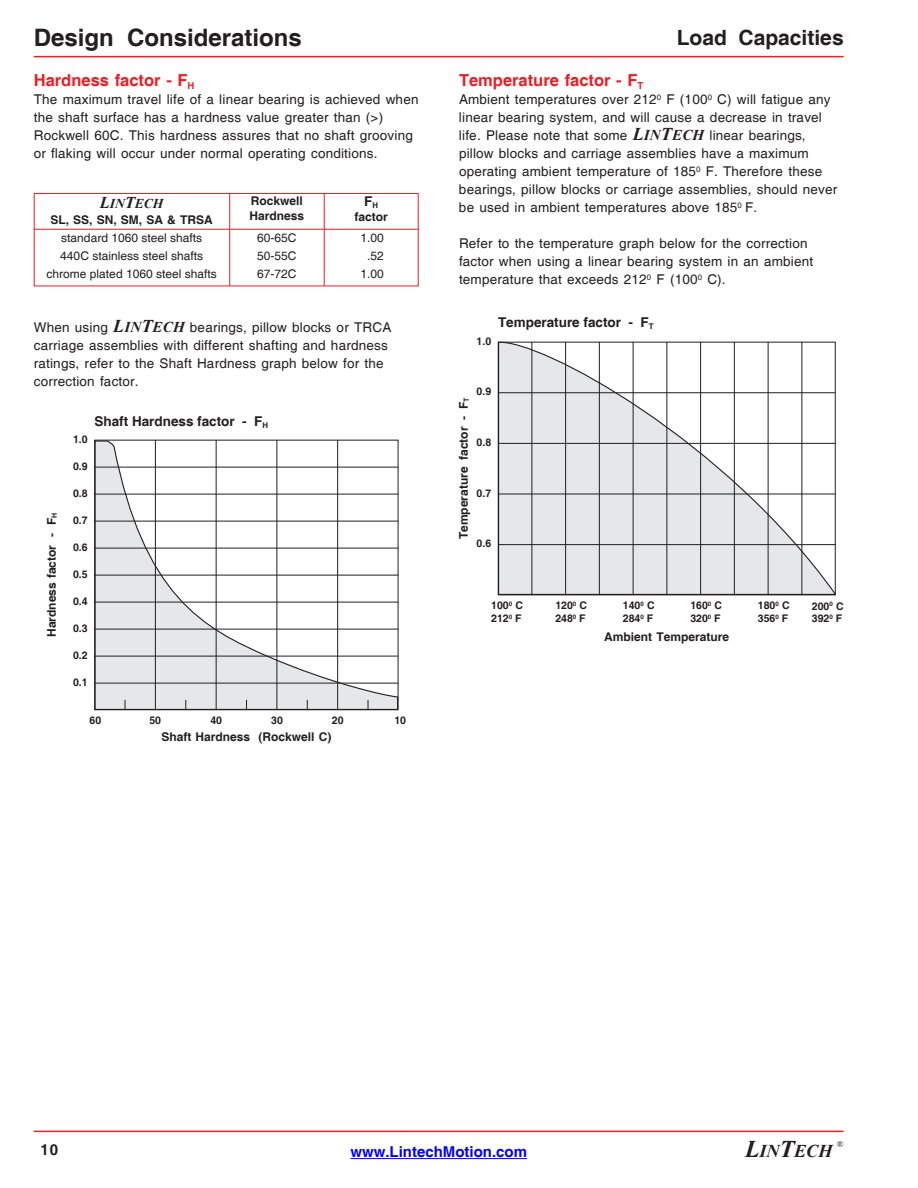
<style>
.page{position:relative;width:918px;height:1188px;background:#fff}
.page>*{position:absolute;margin:0;border:0;box-sizing:border-box;transform-origin:0 0}
.t1{font:700 24px "Helvetica";color:#231f20}
.t2{font:700 21px "Helvetica";color:#231f20}
.t3{font:italic 700 18px "Times New Roman";color:#231f20}
.t4{font:700 16.5px "Helvetica";color:#ee1d23}
.t5{font:700 15px "Helvetica";color:#00f}
.t6{font:700 15px "Helvetica";color:#231f20}
.t7{font:13.5px/18px "Helvetica";letter-spacing:.015em;color:#231f20}
.t8{font:700 13.5px "Helvetica";color:#231f20}
.t9{font:italic 700 13.5px "Times New Roman";color:#231f20}
.t10{font:700 12px/14.4px "Helvetica";color:#231f20}
.t11{font:12px/18px "Helvetica";color:#231f20;text-align:center}
.t12{font:700 10.5px/12.6px "Helvetica";color:#231f20}
.t13{font:9px "Times New Roman";color:#231f20}
.s1{font-size:16.5px}
.s2{font-family:"Times New Roman";font-weight:700;font-style:italic;font-size:18px}
.s3{font-family:"Times New Roman";font-weight:700;font-style:italic;font-size:15px}
.s4{font-size:24px}
</style>
<div class="page">
<hr style="left:34px;top:56px;width:810px;height:1px;background:#ee1d23">
<hr style="left:34px;top:1131px;width:810px;height:1px;background:#ee1d23">
<hr style="left:350px;top:1158px;width:177px;height:1px;background:#00f">
<svg style="left:500px;top:342px;width:336px;height:253px;fill:#e6e7e9"></svg>
<svg style="left:96px;top:442px;width:300px;height:266px"></svg>
<div style="left:34px;top:193px;width:385px;height:93px;border:1px solid #ee1d23"></div>
<hr style="left:324px;top:193px;width:1px;height:93px;background:#ee1d23">
<hr style="left:229px;top:193px;width:1px;height:93px;background:#ee1d23">
<hr style="left:34px;top:229px;width:385px;height:1px;background:#ee1d23">
<hr style="left:94px;top:467px;width:304px;height:1px;background:#231f20">
<hr style="left:94px;top:494px;width:304px;height:1px;background:#231f20">
<hr style="left:94px;top:521px;width:304px;height:1px;background:#231f20">
<hr style="left:94px;top:548px;width:304px;height:1px;background:#231f20">
<hr style="left:94px;top:575px;width:304px;height:1px;background:#231f20">
<hr style="left:94px;top:602px;width:304px;height:1px;background:#231f20">
<hr style="left:94px;top:629px;width:304px;height:1px;background:#231f20">
<hr style="left:94px;top:656px;width:304px;height:1px;background:#231f20">
<hr style="left:94px;top:683px;width:304px;height:1px;background:#231f20">
<div style="left:94px;top:440px;width:304px;height:270px;border:1px solid #231f20"></div>
<hr style="left:155px;top:440px;width:1px;height:270px;background:#231f20">
<hr style="left:216px;top:440px;width:1px;height:270px;background:#231f20">
<hr style="left:277px;top:440px;width:1px;height:270px;background:#231f20">
<hr style="left:337px;top:440px;width:1px;height:270px;background:#231f20">
<div style="left:498px;top:342px;width:337px;height:253px;border:1px solid #231f20"></div>
<hr style="left:532px;top:342px;width:1px;height:253px;background:#231f20">
<hr style="left:565px;top:342px;width:1px;height:253px;background:#231f20">
<hr style="left:599px;top:342px;width:1px;height:253px;background:#231f20">
<hr style="left:633px;top:342px;width:1px;height:253px;background:#231f20">
<hr style="left:667px;top:342px;width:1px;height:253px;background:#231f20">
<hr style="left:700px;top:342px;width:1px;height:253px;background:#231f20">
<hr style="left:768px;top:342px;width:1px;height:253px;background:#231f20">
<hr style="left:734px;top:342px;width:1px;height:253px;background:#231f20">
<hr style="left:802px;top:342px;width:1px;height:253px;background:#231f20">
<hr style="left:498px;top:544px;width:337px;height:1px;background:#231f20">
<hr style="left:498px;top:494px;width:337px;height:1px;background:#231f20">
<hr style="left:498px;top:443px;width:337px;height:1px;background:#231f20">
<hr style="left:498px;top:392px;width:337px;height:1px;background:#231f20">
<h1 class="t1" style="left:34px;top:23px;width:270px">Design Considerations</h1>
<p class="t4" style="left:34px;top:70px;width:162px">Hardness factor - F<sub>H</sub></p>
<p class="t7" style="left:34px;top:91px;width:386px">The maximum travel life of a linear bearing is achieved when the shaft surface has a hardness value greater than (&gt;)<br>Rockwell 60C. This hardness assures that no shaft grooving or flaking will occur under normal operating conditions.</p>
<p class="t10" style="left:249px;top:194px;width:56px">Rockwell<br>Hardness</p>
<p class="t9" style="left:100px;top:194px;width:65px"><span class="s1">L</span>IN<span class="s1">T</span>ECH</p>
<p class="t10" style="left:50px;top:213px;width:164px">SL, SS, SN, SM, SA &amp; TRSA</p>
<p class="t11" style="left:47px;top:230px;width:172px">standard 1060 steel shafts<br>440C stainless steel shafts chrome plated 1060 steel shafts</p>
<p class="t11" style="left:257px;top:230px;width:41px;text-align:justify">60-65C 50-55C 67-72C</p>
<p class="t8" style="left:364px;top:193px;width:15px">F<sub>H</sub></p>
<p class="t10" style="left:355px;top:210px;width:35px">factor</p>
<p class="t11" style="left:361px;top:230px;width:25px">1.00 .52<br>1.00</p>
<p class="t7" style="left:34px;top:319px;width:359px">When using <span class="s2">L</span><span class="s3">IN</span><span class="s2">T</span><span class="s3">ECH</span> bearings, pillow blocks or TRCA carriage assemblies with different shafting and hardness ratings, refer to the Shaft Hardness graph below for the correction factor.</p>
<p class="t8" style="left:94px;top:413px;width:175px">Shaft Hardness factor - F<sub>H</sub></p>
<p class="t12" style="left:73px;top:433px;width:16px">1.0</p>
<p class="t12" style="left:73px;top:460px;width:16px">0.9</p>
<p class="t10" style="left:45px;top:637px;width:126px;rotate:-90deg">Hardness factor - F<sub>H</sub></p>
<p class="t12" style="left:73px;top:488px;width:16px">0.8</p>
<p class="t12" style="left:73px;top:514px;width:16px">0.7</p>
<p class="t12" style="left:73px;top:541px;width:16px">0.6</p>
<p class="t12" style="left:73px;top:569px;width:16px">0.5</p>
<p class="t12" style="left:73px;top:596px;width:16px">0.4</p>
<p class="t12" style="left:73px;top:622px;width:16px">0.3</p>
<p class="t12" style="left:73px;top:649px;width:16px">0.2</p>
<p class="t12" style="left:73px;top:676px;width:16px">0.1</p>
<p class="t12" style="left:90px;top:715px;width:13px">60</p>
<p class="t12" style="left:149px;top:715px;width:13px">50</p>
<p class="t12" style="left:210px;top:715px;width:13px">40</p>
<p class="t12" style="left:271px;top:715px;width:13px">30</p>
<p class="t12" style="left:332px;top:715px;width:13px">20</p>
<p class="t12" style="left:394px;top:715px;width:13px">10</p>
<p class="t10" style="left:161px;top:731px;width:172px">Shaft Hardness (Rockwell C)</p>
<h2 class="t2" style="left:677px;top:25px;width:168px">Load Capacities</h2>
<p class="t4" style="left:459px;top:70px;width:186px">Temperature factor - F<sub>T</sub></p>
<p class="t7" style="left:459px;top:91px;width:380px">Ambient temperatures over 212<sup>0</sup> F (100<sup>0</sup> C) will fatigue any linear bearing system, and will cause a decrease in travel life. Please note that some <span class="s2">L</span><span class="s3">IN</span><span class="s2">T</span><span class="s3">ECH</span> linear bearings, pillow blocks and carriage assemblies have a maximum operating ambient temperature of 185<sup>0</sup> F. Therefore these bearings, pillow blocks or carriage assemblies, should never be used in ambient temperatures above 185<sup>0</sup> F.</p>
<p class="t7" style="left:459px;top:235px;width:356px">Refer to the temperature graph below for the correction factor when using a linear bearing system in an ambient temperature that exceeds 212<sup>0</sup> F (100<sup>0</sup> C).</p>
<p class="t8" style="left:498px;top:314px;width:157px">Temperature factor - F<sub>T</sub></p>
<p class="t12" style="left:477px;top:336px;width:16px">1.0</p>
<p class="t12" style="left:477px;top:386px;width:16px">0.9</p>
<p class="t10" style="left:457px;top:539px;width:143px;rotate:-90deg">Temperature factor - F<sub>T</sub></p>
<p class="t12" style="left:477px;top:437px;width:16px">0.8</p>
<p class="t12" style="left:477px;top:487px;width:16px">0.7</p>
<p class="t12" style="left:477px;top:538px;width:16px">0.6</p>
<p class="t12" style="left:491px;top:600px;width:33px">100<sup>0</sup> C<br>212<sup>0</sup> F</p>
<p class="t12" style="left:555px;top:600px;width:33px">120<sup>0</sup> C<br>248<sup>0</sup> F</p>
<p class="t12" style="left:623px;top:600px;width:33px">140<sup>0</sup> C<br>284<sup>0</sup> F</p>
<p class="t12" style="left:690px;top:600px;width:33px">160<sup>0</sup> C<br>320<sup>0</sup> F</p>
<p class="t12" style="left:758px;top:600px;width:33px">180<sup>0</sup> C<br>356<sup>0</sup> F</p>
<p class="t10" style="left:604px;top:630px;width:126px">Ambient Temperature</p>
<p class="t12" style="left:812px;top:600px;width:33px">200<sup>0</sup> C<br>392<sup>0</sup> F</p>
<p class="t6" style="left:40px;top:1141px;width:19px">10</p>
<p class="t5" style="left:350px;top:1143px;width:178px">www.LintechMotion.com</p>
<h3 class="t3" style="left:745px;top:1138px;width:89px"><span class="s4">L</span>IN<span class="s4">T</span>ECH</h3>
<p class="t13" style="left:837px;top:1137px;width:8px">®</p>
</div>
